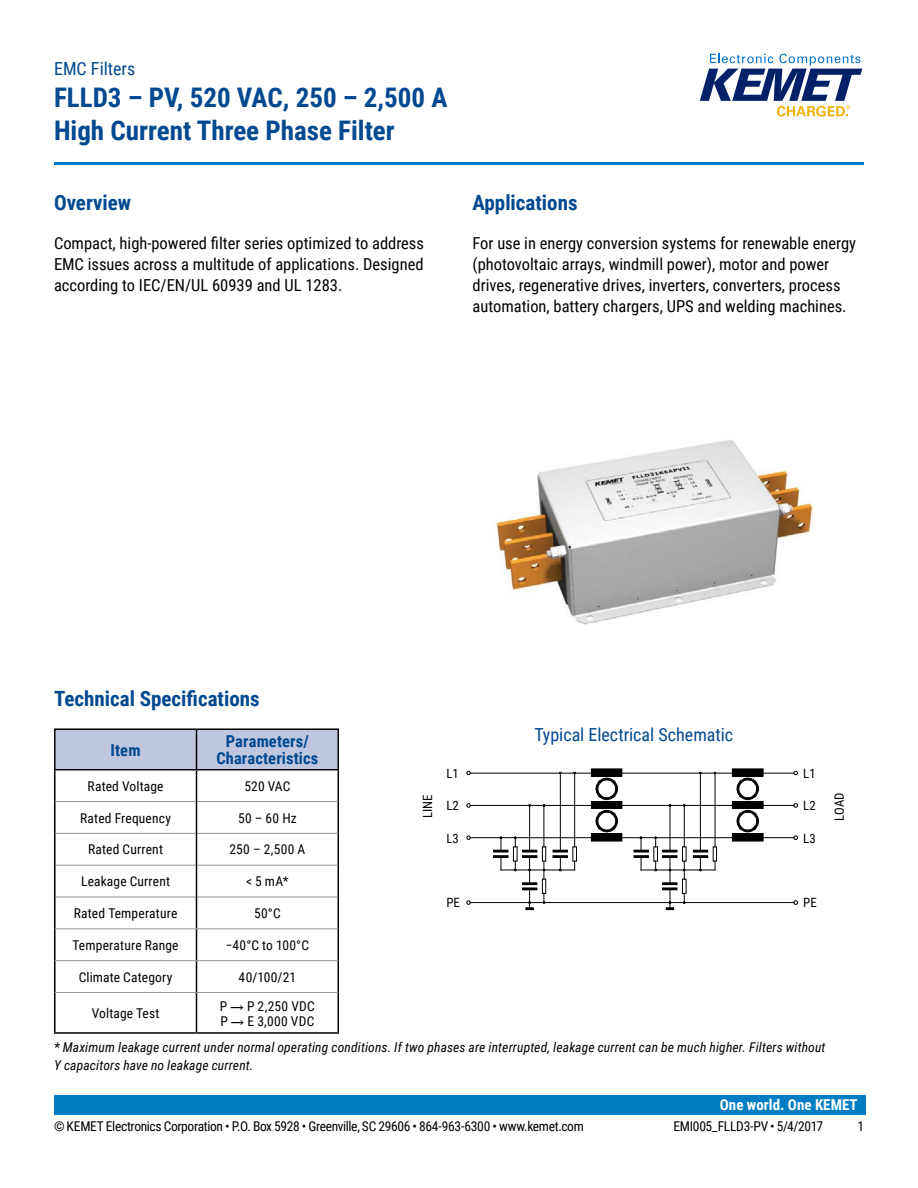
<style>
.page{position:relative;width:918px;height:1188px;background:#fff}
.page>*{position:absolute;margin:0;border:0;box-sizing:border-box;transform-origin:0 0}
.t1{font:700 27px/32.4px "Roboto Condensed";color:#004990}
.t2{font:700 21px "Roboto Condensed";color:#004990}
.t3{font:18px "Roboto Condensed";color:#004990}
.t4{font:16.5px/21px "Roboto Condensed";color:#000;text-align:justify}
.t5{font:700 16.5px/16.5px "Roboto Condensed";letter-spacing:.005em;color:#004990;text-align:center}
.t6{font:700 15px "Roboto Condensed";color:#fff}
.t7{font:13.5px/15px "Roboto Condensed";letter-spacing:.01em;color:#000}
.t8{font:italic 13.5px/18px "Roboto Condensed";letter-spacing:.01em;color:#000}
.t9{font:13.5px "Roboto Condensed";letter-spacing:-.025em;color:#000}
.t10{font:13.5px "Roboto Condensed";letter-spacing:-.02em;color:#000}
.t11{font:12.75px "Roboto Condensed";color:#010101}
.s1{font-family:"Impact"}
</style>
<div class="page">
<svg style="left:700px;top:54px;width:162px;height:63px"></svg>
<hr style="left:54px;top:162px;width:810px;height:3px;background:#007dc3">
<div style="left:54px;top:1095px;width:811px;height:20px;background:#007dc3"></div>
<img style="left:493px;top:440px;width:321px;height:185px">
<div style="left:56px;top:730px;width:282px;height:39px;background:#bfc6e0"></div>
<hr style="left:338px;top:770px;width:1px;height:32px;background:#000">
<hr style="left:338px;top:802px;width:1px;height:31px;background:#000">
<hr style="left:338px;top:833px;width:1px;height:32px;background:#000">
<hr style="left:338px;top:865px;width:1px;height:32px;background:#000">
<hr style="left:338px;top:897px;width:1px;height:32px;background:#000">
<hr style="left:338px;top:929px;width:1px;height:32px;background:#000">
<hr style="left:338px;top:961px;width:1px;height:31px;background:#000">
<hr style="left:338px;top:992px;width:1px;height:40px;background:#000">
<hr style="left:196px;top:1032px;width:143px;height:2px;background:#000">
<hr style="left:56px;top:801px;width:140px;height:1px;background:#939598">
<hr style="left:197px;top:801px;width:141px;height:1px;background:#939598">
<hr style="left:56px;top:833px;width:140px;height:1px;background:#939598">
<hr style="left:197px;top:833px;width:141px;height:1px;background:#939598">
<hr style="left:56px;top:865px;width:140px;height:1px;background:#939598">
<hr style="left:197px;top:865px;width:141px;height:1px;background:#939598">
<hr style="left:56px;top:897px;width:140px;height:1px;background:#939598">
<hr style="left:197px;top:897px;width:141px;height:1px;background:#939598">
<hr style="left:196px;top:928px;width:142px;height:1px;background:#939598">
<hr style="left:196px;top:960px;width:142px;height:1px;background:#939598">
<hr style="left:196px;top:992px;width:142px;height:1px;background:#939598">
<hr style="left:196px;top:730px;width:1px;height:39px;background:#000">
<hr style="left:54px;top:770px;width:2px;height:32px;background:#000">
<hr style="left:196px;top:770px;width:1px;height:32px;background:#000">
<hr style="left:54px;top:802px;width:2px;height:31px;background:#000">
<hr style="left:196px;top:802px;width:1px;height:31px;background:#000">
<hr style="left:54px;top:833px;width:2px;height:32px;background:#000">
<hr style="left:196px;top:833px;width:1px;height:32px;background:#000">
<hr style="left:54px;top:865px;width:2px;height:32px;background:#000">
<hr style="left:196px;top:865px;width:1px;height:32px;background:#000">
<hr style="left:54px;top:897px;width:2px;height:32px;background:#000">
<hr style="left:196px;top:897px;width:1px;height:31px;background:#000">
<hr style="left:54px;top:929px;width:2px;height:32px;background:#000">
<hr style="left:196px;top:929px;width:1px;height:31px;background:#000">
<hr style="left:54px;top:961px;width:2px;height:31px;background:#000">
<hr style="left:196px;top:961px;width:1px;height:31px;background:#000">
<hr style="left:54px;top:992px;width:2px;height:40px;background:#000">
<hr style="left:196px;top:993px;width:1px;height:39px;background:#000">
<hr style="left:54px;top:1032px;width:142px;height:2px;background:#000">
<hr style="left:56px;top:928px;width:140px;height:1px;background:#939598">
<hr style="left:56px;top:960px;width:140px;height:1px;background:#939598">
<hr style="left:56px;top:992px;width:140px;height:1px;background:#939598">
<hr style="left:54px;top:728px;width:142px;height:2px;background:#000">
<hr style="left:54px;top:730px;width:2px;height:39px;background:#000">
<hr style="left:196px;top:728px;width:143px;height:2px;background:#000">
<hr style="left:338px;top:730px;width:1px;height:39px;background:#000">
<hr style="left:54px;top:769px;width:142px;height:1px;background:#000">
<hr style="left:196px;top:769px;width:143px;height:1px;background:#000">
<hr style="left:470px;top:773px;width:324px;height:1px;background:#010101">
<hr style="left:470px;top:805px;width:324px;height:1px;background:#010101">
<hr style="left:470px;top:837px;width:324px;height:1px;background:#010101">
<hr style="left:501px;top:870px;width:74px;height:1px;background:#010101">
<hr style="left:470px;top:902px;width:324px;height:1px;background:#010101">
<div style="left:591px;top:769px;width:31px;height:7px;background:#010101"></div>
<div style="left:591px;top:801px;width:31px;height:7px;background:#010101"></div>
<div style="left:591px;top:834px;width:31px;height:7px;background:#010101"></div>
<svg style="left:595px;top:777px;width:23px;height:23px"></svg>
<svg style="left:595px;top:810px;width:23px;height:23px"></svg>
<hr style="left:560px;top:773px;width:1px;height:77px;background:#010101">
<hr style="left:574px;top:773px;width:1px;height:74px;background:#010101">
<hr style="left:529px;top:805px;width:1px;height:45px;background:#010101">
<div style="left:542px;top:847px;width:4px;height:14px;border:1px solid #010101"></div>
<hr style="left:544px;top:805px;width:1px;height:42px;background:#010101">
<div style="left:513px;top:847px;width:4px;height:14px;border:1px solid #010101"></div>
<div style="left:542px;top:879px;width:4px;height:14px;border:1px solid #010101"></div>
<svg style="left:514px;top:861px;width:2px;height:9px"></svg>
<svg style="left:543px;top:861px;width:2px;height:18px"></svg>
<svg style="left:553px;top:850px;width:14px;height:21px"></svg>
<svg style="left:543px;top:893px;width:2px;height:9px"></svg>
<svg style="left:514px;top:838px;width:2px;height:9px"></svg>
<svg style="left:494px;top:837px;width:14px;height:33px"></svg>
<hr style="left:641px;top:870px;width:74px;height:1px;background:#010101">
<div style="left:732px;top:769px;width:31px;height:7px;background:#010101"></div>
<div style="left:732px;top:801px;width:31px;height:7px;background:#010101"></div>
<div style="left:732px;top:834px;width:31px;height:7px;background:#010101"></div>
<svg style="left:736px;top:777px;width:23px;height:23px"></svg>
<svg style="left:736px;top:810px;width:23px;height:23px"></svg>
<hr style="left:700px;top:773px;width:1px;height:77px;background:#010101">
<div style="left:713px;top:847px;width:4px;height:14px;border:1px solid #010101"></div>
<hr style="left:715px;top:773px;width:1px;height:74px;background:#010101">
<hr style="left:670px;top:805px;width:1px;height:45px;background:#010101">
<div style="left:682px;top:847px;width:4px;height:14px;border:1px solid #010101"></div>
<hr style="left:684px;top:805px;width:1px;height:42px;background:#010101">
<div style="left:682px;top:879px;width:4px;height:14px;border:1px solid #010101"></div>
<svg style="left:655px;top:861px;width:2px;height:9px"></svg>
<svg style="left:683px;top:861px;width:2px;height:18px"></svg>
<svg style="left:693px;top:850px;width:15px;height:21px"></svg>
<svg style="left:683px;top:893px;width:2px;height:9px"></svg>
<svg style="left:655px;top:838px;width:2px;height:9px"></svg>
<svg style="left:634px;top:837px;width:14px;height:33px"></svg>
<svg style="left:794px;top:771px;width:4px;height:4px"></svg>
<svg style="left:794px;top:836px;width:4px;height:4px"></svg>
<svg style="left:523px;top:850px;width:14px;height:60px"></svg>
<svg style="left:663px;top:850px;width:14px;height:60px"></svg>
<p class="t3" style="left:54px;top:56px;width:83px">EMC Filters</p>
<h1 class="t1" style="left:54px;top:81px;width:395px">FLLD3 – PV, 520 VAC, 250 – 2,500 A<br>High Current Three Phase Filter</h1>
<p class="t2" style="left:54px;top:188px;width:79px">Overview</p>
<p class="t4" style="left:54px;top:232px;width:372px">Compact, high-powered filter series optimized to address EMC issues across a multitude of applications. Designed according to IEC/EN/UL 60939 and UL 1283.</p>
<p class="t2" style="left:472px;top:188px;width:107px">Applications</p>
<p class="t4" style="left:472px;top:232px;width:385px;text-align:left">For use in energy conversion systems for renewable energy (photovoltaic arrays, windmill power), motor and power drives, regenerative drives, inverters, converters, process automation, battery chargers, UPS and welding machines.</p>
<p class="t2" style="left:54px;top:684px;width:207px">Technical Specifications</p>
<p class="t5" style="left:111px;top:741px;width:31px">Item</p>
<p class="t5" style="left:216px;top:733px;width:103px">Parameters/<br>Characteristics</p>
<p class="t7" style="left:88px;top:778px;width:77px">Rated Voltage</p>
<p class="t7" style="left:244px;top:778px;width:48px">520 VAC</p>
<p class="t7" style="left:80px;top:810px;width:92px">Rated Frequency</p>
<p class="t7" style="left:238px;top:810px;width:60px">50 – 60 Hz</p>
<p class="t7" style="left:88px;top:842px;width:76px">Rated Current</p>
<p class="t7" style="left:229px;top:842px;width:77px">250 – 2,500 A</p>
<p class="t7" style="left:81px;top:873px;width:91px">Leakage Current</p>
<p class="t7" style="left:246px;top:873px;width:44px">&lt; 5 mA*</p>
<p class="t7" style="left:74px;top:905px;width:105px">Rated Temperature</p>
<p class="t7" style="left:254px;top:905px;width:28px">50°C</p>
<p class="t7" style="left:73px;top:937px;width:108px">Temperature Range</p>
<p class="t7" style="left:226px;top:937px;width:85px">−40°C to 100°C</p>
<p class="t7" style="left:79px;top:969px;width:95px">Climate Category</p>
<p class="t7" style="left:239px;top:969px;width:59px">40/100/21</p>
<p class="t7" style="left:92px;top:1005px;width:69px">Voltage Test</p>
<p class="t7" style="left:220px;top:998px;width:96px">P <span class="s1">→</span> P 2,250 VDC<br>P <span class="s1">→</span> E 3,000 VDC</p>
<p class="t8" style="left:54px;top:1037px;width:773px">* Maximum leakage current under normal operating conditions. If two phases are interrupted, leakage current can be much higher. Filters without<br>Y capacitors have no leakage current.</p>
<p class="t3" style="left:535px;top:722px;width:200px">Typical Electrical Schematic</p>
<p class="t11" style="left:803px;top:764px;width:14px">L1</p>
<p class="t11" style="left:803px;top:797px;width:14px">L2</p>
<p class="t11" style="left:803px;top:829px;width:14px">L3</p>
<p class="t11" style="left:446px;top:764px;width:14px">L1</p>
<p class="t11" style="left:446px;top:797px;width:14px">L2</p>
<p class="t11" style="left:446px;top:829px;width:14px">L3</p>
<p class="t11" style="left:419px;top:818px;width:25px;rotate:-90deg">LINE</p>
<p class="t11" style="left:830px;top:821px;width:30px;rotate:-90deg">LOAD</p>
<p class="t11" style="left:803px;top:894px;width:15px">PE</p>
<p class="t11" style="left:446px;top:894px;width:15px">PE</p>
<p class="t6" style="left:720px;top:1094px;width:139px">One world. One KEMET</p>
<p class="t9" style="left:54px;top:1116px;width:531px">© KEMET Electronics Corporation • P.O. Box 5928 • Greenville, SC 29606 • 864-963-6300 • www.kemet.com</p>
<p class="t10" style="left:674px;top:1116px;width:151px">EMI005_FLLD3-PV • 5/4/2017</p>
<p class="t7" style="left:857px;top:1118px;width:8px">1</p>
</div>
